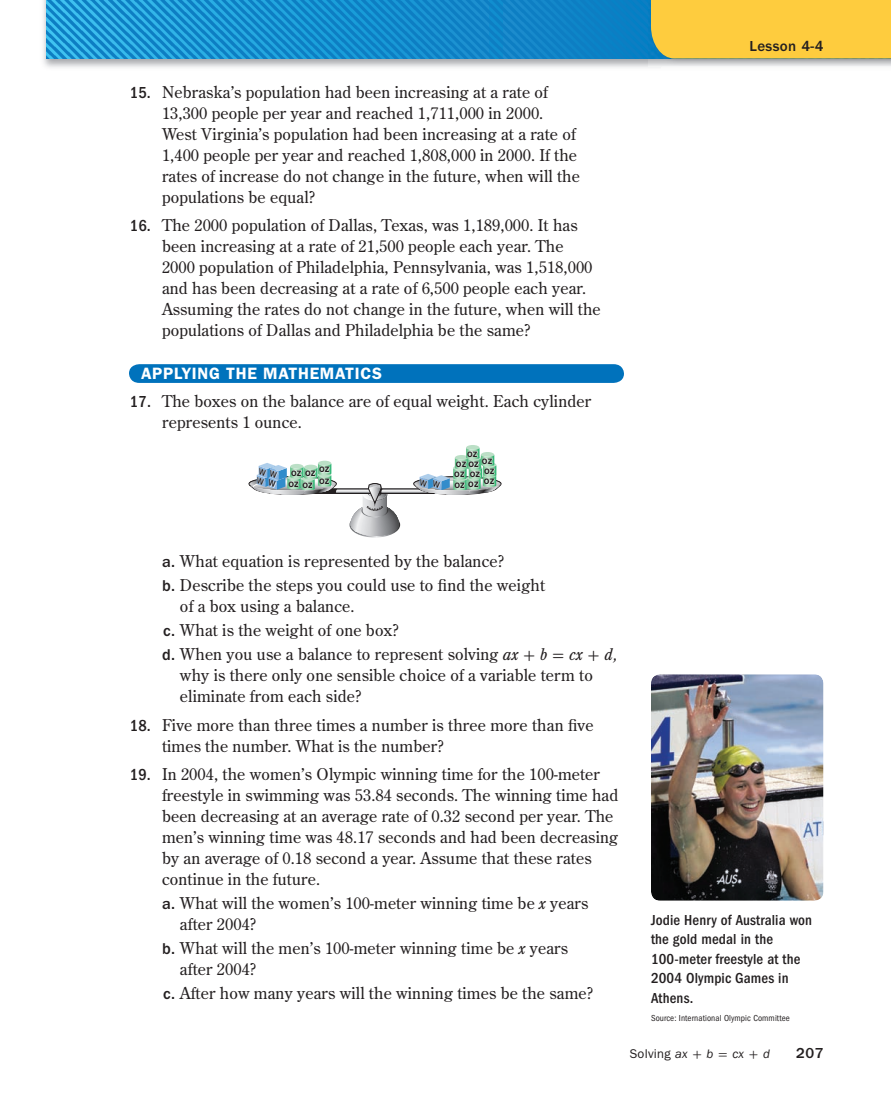
<style>
.page{position:relative;width:891px;height:1107px;background:#fff}
.page>*{position:absolute;margin:0;border:0;box-sizing:border-box;transform-origin:0 0}
.t1{font:600 16.5px "ITC Franklin Gothic Std";letter-spacing:.04em;color:#fff}
.t2{font:16.2px/21px "Century Old Style Std";letter-spacing:.01em;color:#231f20}
.t3{font:500 condensed 15px/19.5px "ITC Franklin Gothic Std";letter-spacing:.01em;color:#231f20}
.t4{font:500 15px "ITC Franklin Gothic Std";letter-spacing:.025em;color:#231f20}
.t5{font:12.75px "ITC Franklin Gothic Std";letter-spacing:.02em;color:#231f20}
.t6{font:700 10.5px "Frutiger LT Std";color:#231f20;scale:.9 1}
.t7{font:condensed 9px "ITC Franklin Gothic Std";letter-spacing:.01em;color:#231f20}
.s1{font-family:"ITC Franklin Gothic Std";font-weight:500;font-stretch:condensed;font-size:16.5px}
.s2{font-family:"ITC Franklin Gothic Std";font-weight:500}
.s3{font-style:italic}
.s4{font-family:"Uni Math"}
</style>
<div class="page">
<img style="left:43px;top:0;width:618px;height:68px">
<img style="left:47px;top:0;width:601px;height:58px">
<img style="left:648px;top:0;width:243px;height:66px">
<svg style="left:129px;top:364px;width:495px;height:19px;background:#0574bd"></svg>
<svg style="left:349px;top:512px;width:51px;height:26px"></svg>
<div style="left:466px;top:445px;width:14px;height:5px;background:#bbdfc6;border-radius:50%"></div>
<img style="left:652px;top:674px;width:172px;height:227px;border-radius:9px">
<div style="left:651px;top:0;width:240px;height:58px;background:#fecc3e"></div>
<svg style="left:249px;top:448px;width:252px;height:88px"></svg>
<p class="t2" style="left:162px;top:83px;width:419px;text-indent:-32px"><span class="s1">15.</span> Nebraska’s population had been increasing at a rate of 13,300 people per year and reached 1,711,000 in 2000.<br>West Virginia’s population had been increasing at a rate of 1,400 people per year and reached 1,808,000 in 2000. If the rates of increase do not change in the future, when will the populations be equal?</p>
<p class="t2" style="left:162px;top:216px;width:440px;text-indent:-32px"><span class="s1">16.</span> The 2000 population of Dallas, Texas, was 1,189,000. It has been increasing at a rate of 21,500 people each year. The<br>2000 population of Philadelphia, Pennsylvania, was 1,518,000 and has been decreasing at a rate of 6,500 people each year.<br>Assuming the rates do not change in the future, when will the populations of Dallas and Philadelphia be the same?</p>
<p class="t1" style="left:141px;top:368px;width:242px">APPLYING THE MATHEMATICS</p>
<p class="t2" style="left:162px;top:392px;width:431px;text-indent:-32px"><span class="s1">17.</span> The boxes on the balance are of equal weight. Each cylinder represents 1 ounce.</p>
<p class="t6" style="left:467px;top:447px;width:13px">oz</p>
<p class="t6" style="left:482px;top:454px;width:13px">oz</p>
<p class="t6" style="left:456px;top:457px;width:27px">oz oz</p>
<p class="t6" style="left:319px;top:463px;width:13px">oz</p>
<p class="t6" style="left:484px;top:464px;width:13px">oz</p>
<p class="t6" style="left:291px;top:466px;width:29px">oz oz</p>
<p class="t6" style="left:454px;top:467px;width:31px">oz oz</p>
<p class="t6" style="left:319px;top:474px;width:13px">oz</p>
<p class="t6" style="left:468px;top:476px;width:31px">oz oz</p>
<p class="t6" style="left:288px;top:477px;width:13px">oz</p>
<p class="t6" style="left:454px;top:478px;width:13px">oz</p>
<p class="t6" style="left:302px;top:478px;width:13px">oz</p>
<p class="t4" style="left:749px;top:41px;width:76px">Lesson 4-4</p>
<p class="t2" style="left:162px;top:551px;width:384px;line-height:24px"><span class="s2">a.</span> What equation is represented by the balance?<br><span class="s2">b.</span> Describe the steps you could use to find the weight</p>
<p class="t2" style="left:162px;top:596px;width:457px;line-height:24px;text-indent:18px">of a box using a balance.<br><span class="s2">c.</span> What is the weight of one box?<br><span class="s2">d.</span> When you use a balance to represent solving <span class="s3">ax</span> <span class="s4">+</span> <span class="s3">b</span> <span class="s4">=</span> <span class="s3">cx</span> <span class="s4">+</span> <span class="s3">d,</span></p>
<p class="t2" style="left:180px;top:666px;width:414px">why is there only one sensible choice of a variable term to eliminate from each side?</p>
<p class="t2" style="left:162px;top:716px;width:433px;text-indent:-32px"><span class="s1">18.</span> Five more than three times a number is three more than five times the number. What is the number?</p>
<p class="t2" style="left:162px;top:765px;width:458px;text-indent:-32px"><span class="s1">19.</span> In 2004, the women’s Olympic winning time for the 100-meter freestyle in swimming was 53.84 seconds. The winning time had been decreasing at an average rate of 0.32 second per year. The men’s winning time was 48.17 seconds and had been decreasing by an average of 0.18 second a year. Assume that these rates continue in the future.</p>
<p class="t2" style="left:180px;top:894px;width:410px;text-indent:-18px"><span class="s2">a.</span> What will the women’s 100-meter winning time be <span class="s3">x</span> years after 2004?</p>
<p class="t2" style="left:180px;top:939px;width:390px;text-indent:-18px"><span class="s2">b.</span> What will the men’s 100-meter winning time be <span class="s3">x</span> years after 2004?</p>
<p class="t2" style="left:163px;top:984px;width:431px"><span class="s2">c.</span> After how many years will the winning times be the same?</p>
<p class="t3" style="left:651px;top:911px;width:163px">Jodie Henry of Australia won the gold medal in the<br>100-meter freestyle at the<br>2004 Olympic Games in<br>Athens.</p>
<p class="t7" style="left:651px;top:1014px;width:140px">Source: International Olympic Committee</p>
<p class="t5" style="left:629px;top:1049px;width:142px">Solving <span class="s3">ax</span> <span class="s4">+</span> <span class="s3">b</span> <span class="s4">=</span> <span class="s3">cx</span> <span class="s4">+</span> <span class="s3">d</span></p>
<p class="t4" style="left:796px;top:1047px;width:29px">207</p>
</div>
